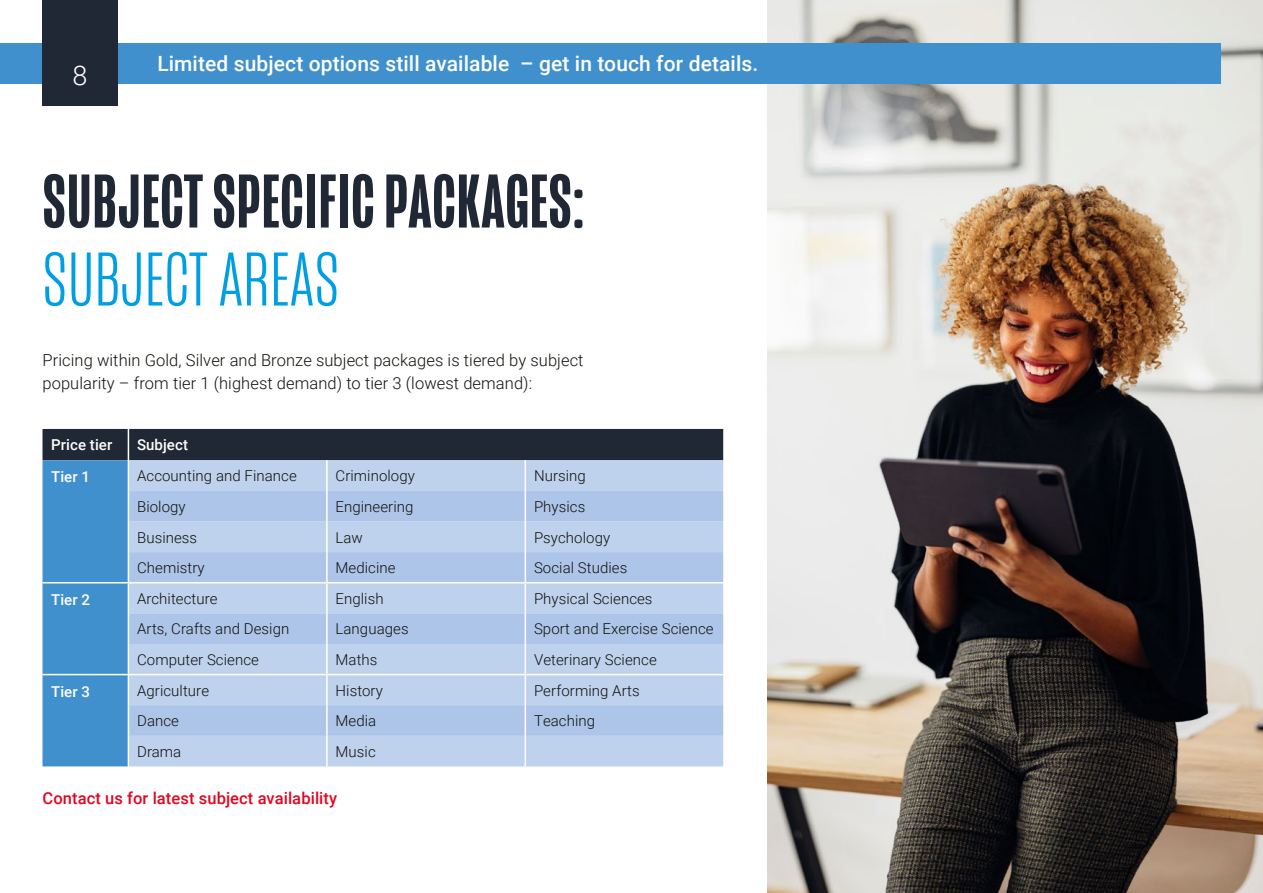
<style>
.page{position:relative;width:1263px;height:893px;background:#fff}
.page>*{position:absolute;margin:0;border:0;box-sizing:border-box;transform-origin:0 0}
.Page_Title__H2{font:500 78px/78px "Mongoose";letter-spacing:.01em;color:#1f2834}
.t1{font:300 27px "Roboto";color:#fff}
.Body_Text__P{font:500 21px "Roboto";letter-spacing:.005em;color:#fff}
.Body_Text__P-2{font:300 16.5px/22.5px "Roboto";letter-spacing:.005em;color:#12110c}
.t2{font:500 16.5px "Roboto";letter-spacing:.005em;color:#e40521}
.Body_Text__P-3{font:300 15px "Roboto";letter-spacing:.005em;color:#12110c}
.Body_Text__P-4{font:500 15px "Roboto";letter-spacing:.005em;color:#fff}
.s1{font-weight:300;color:#009fe3}
</style>
<div class="page">
<svg style="left:43px;top:429px;width:680px;height:337px;background:#326189"></svg>
<div style="left:129px;top:460px;width:594px;height:306px;background:#bed1ed"></div>
<svg style="left:129px;top:491px;width:594px;height:245px;background:#b6cbea"></svg>
<hr style="left:128px;top:429px;width:1px;height:31px;background:#fff">
<hr style="left:128px;top:460px;width:1px;height:31px;background:#fff">
<hr style="left:326px;top:460px;width:2px;height:31px;background:#fff">
<hr style="left:525px;top:460px;width:1px;height:31px;background:#fff">
<hr style="left:128px;top:491px;width:1px;height:30px;background:#fff">
<hr style="left:326px;top:491px;width:2px;height:30px;background:#fff">
<hr style="left:525px;top:491px;width:1px;height:30px;background:#fff">
<hr style="left:128px;top:521px;width:1px;height:31px;background:#fff">
<hr style="left:326px;top:521px;width:2px;height:31px;background:#fff">
<hr style="left:525px;top:521px;width:1px;height:31px;background:#fff">
<hr style="left:128px;top:552px;width:1px;height:30px;background:#fff">
<hr style="left:326px;top:552px;width:2px;height:30px;background:#fff">
<hr style="left:525px;top:552px;width:1px;height:30px;background:#fff">
<hr style="left:128px;top:583px;width:1px;height:30px;background:#fff">
<hr style="left:326px;top:583px;width:2px;height:30px;background:#fff">
<hr style="left:525px;top:583px;width:1px;height:30px;background:#fff">
<hr style="left:128px;top:613px;width:1px;height:31px;background:#fff">
<hr style="left:326px;top:613px;width:2px;height:31px;background:#fff">
<hr style="left:525px;top:613px;width:1px;height:31px;background:#fff">
<hr style="left:128px;top:644px;width:1px;height:30px;background:#fff">
<hr style="left:326px;top:644px;width:2px;height:30px;background:#fff">
<hr style="left:525px;top:644px;width:1px;height:30px;background:#fff">
<hr style="left:128px;top:675px;width:1px;height:30px;background:#fff">
<hr style="left:326px;top:675px;width:2px;height:30px;background:#fff">
<hr style="left:525px;top:675px;width:1px;height:30px;background:#fff">
<hr style="left:128px;top:705px;width:1px;height:31px;background:#fff">
<hr style="left:326px;top:705px;width:2px;height:31px;background:#fff">
<hr style="left:525px;top:705px;width:1px;height:31px;background:#fff">
<hr style="left:128px;top:736px;width:1px;height:30px;background:#fff">
<hr style="left:326px;top:736px;width:2px;height:30px;background:#fff">
<hr style="left:525px;top:736px;width:1px;height:30px;background:#fff">
<hr style="left:128px;top:582px;width:199px;height:1px;background:#fff">
<hr style="left:327px;top:582px;width:198px;height:1px;background:#fff">
<hr style="left:525px;top:582px;width:198px;height:1px;background:#fff">
<hr style="left:128px;top:674px;width:199px;height:1px;background:#fff">
<hr style="left:327px;top:674px;width:198px;height:1px;background:#fff">
<hr style="left:525px;top:674px;width:198px;height:1px;background:#fff">
<hr style="left:43px;top:582px;width:85px;height:1px;background:#fff">
<hr style="left:43px;top:674px;width:85px;height:1px;background:#fff">
<img style="left:767px;top:0;width:496px;height:893px">
<div style="left:0;top:43px;width:1220px;height:41px;background:#4090ce"></div>
<div style="left:43px;top:0;width:75px;height:105px;background:#1f2834"></div>
<h2 class="t1" style="left:73px;top:57px;width:16px">8</h2>
<p class="Body_Text__P" style="left:157px;top:49px;width:602px">Limited subject options still available – get in touch for details.</p>
<h2 class="Page_Title__H2" style="left:43px;top:163px;width:543px">SUBJECT SPECIFIC PACKAGES:<br><span class="s1">SUBJECT AREAS</span></h2>
<p class="Body_Text__P-2" style="left:43px;top:349px;width:543px">Pricing within Gold, Silver and Bronze subject packages is tiered by subject popularity – from tier 1 (highest demand) to tier 3 (lowest demand):</p>
<p class="Body_Text__P-4" style="left:51px;top:434px;width:63px">Price tier</p>
<p class="Body_Text__P-4" style="left:137px;top:434px;width:52px">Subject</p>
<p class="Body_Text__P-4" style="left:51px;top:467px;width:40px">Tier 1</p>
<p class="Body_Text__P-3" style="left:137px;top:465px;width:161px">Accounting and Finance</p>
<p class="Body_Text__P-3" style="left:336px;top:465px;width:81px">Criminology</p>
<p class="Body_Text__P-3" style="left:534px;top:465px;width:53px">Nursing</p>
<p class="Body_Text__P-3" style="left:137px;top:496px;width:50px">Biology</p>
<p class="Body_Text__P-3" style="left:336px;top:496px;width:79px">Engineering</p>
<p class="Body_Text__P-3" style="left:534px;top:496px;width:53px">Physics</p>
<p class="Body_Text__P-3" style="left:137px;top:527px;width:62px">Business</p>
<p class="Body_Text__P-3" style="left:336px;top:527px;width:29px">Law</p>
<p class="Body_Text__P-3" style="left:534px;top:527px;width:78px">Psychology</p>
<p class="Body_Text__P-3" style="left:137px;top:557px;width:69px">Chemistry</p>
<p class="Body_Text__P-3" style="left:336px;top:557px;width:62px">Medicine</p>
<p class="Body_Text__P-3" style="left:534px;top:557px;width:95px">Social Studies</p>
<p class="Body_Text__P-4" style="left:51px;top:589px;width:40px">Tier 2</p>
<p class="Body_Text__P-3" style="left:137px;top:588px;width:82px">Architecture</p>
<p class="Body_Text__P-3" style="left:336px;top:588px;width:50px">English</p>
<p class="Body_Text__P-3" style="left:534px;top:588px;width:120px">Physical Sciences</p>
<p class="Body_Text__P-3" style="left:137px;top:618px;width:154px">Arts, Crafts and Design</p>
<p class="Body_Text__P-3" style="left:336px;top:618px;width:75px">Languages</p>
<p class="Body_Text__P-3" style="left:534px;top:618px;width:181px">Sport and Exercise Science</p>
<p class="Body_Text__P-3" style="left:137px;top:649px;width:123px">Computer Science</p>
<p class="Body_Text__P-3" style="left:336px;top:649px;width:43px">Maths</p>
<p class="Body_Text__P-3" style="left:534px;top:649px;width:124px">Veterinary Science</p>
<p class="Body_Text__P-4" style="left:51px;top:681px;width:40px">Tier 3</p>
<p class="Body_Text__P-3" style="left:137px;top:680px;width:74px">Agriculture</p>
<p class="Body_Text__P-3" style="left:336px;top:680px;width:49px">History</p>
<p class="Body_Text__P-3" style="left:534px;top:680px;width:107px">Performing Arts</p>
<p class="Body_Text__P-3" style="left:137px;top:710px;width:43px">Dance</p>
<p class="Body_Text__P-3" style="left:336px;top:710px;width:42px">Media</p>
<p class="Body_Text__P-3" style="left:534px;top:710px;width:63px">Teaching</p>
<p class="Body_Text__P-3" style="left:137px;top:741px;width:46px">Drama</p>
<p class="Body_Text__P-3" style="left:336px;top:741px;width:42px">Music</p>
<p class="t2" style="left:43px;top:787px;width:296px">Contact us for latest subject availability</p>
</div>
